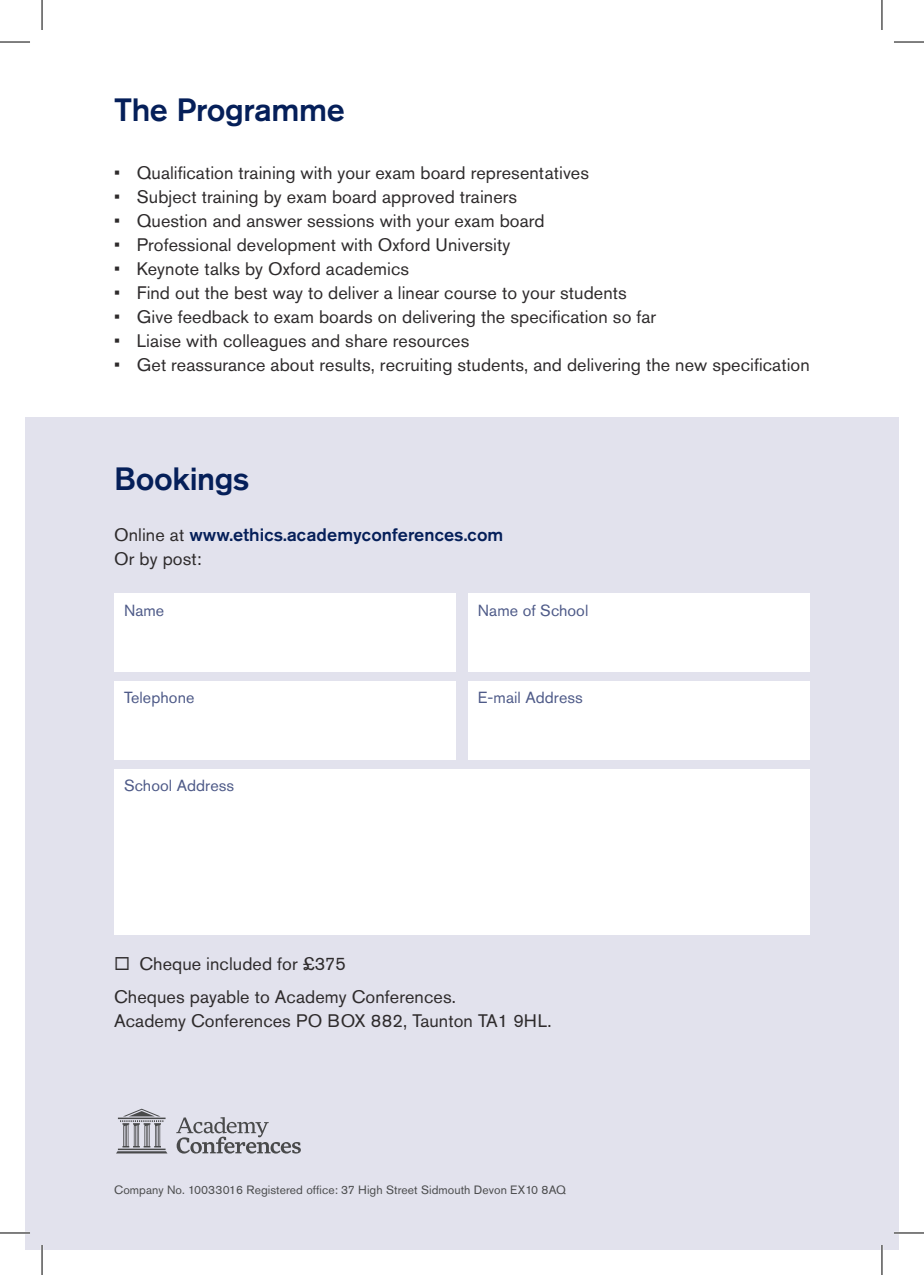
<style>
.page{position:relative;width:924px;height:1275px;background:#fff}
.page>*{position:absolute;margin:0;border:0;box-sizing:border-box;transform-origin:0 0}
.t1{font:500 32px "Akzidenz Grotesk Pro";letter-spacing:-.01em;color:#051f59}
.t2{font:18px/33.6px "Akzidenz Grotesk Pro";letter-spacing:.005em;color:#2e2b2c}
.t3{font:500 18px/24px "Akzidenz Grotesk Pro";letter-spacing:.005em;color:#051f59}
.t4{font:16px "Akzidenz Grotesk Pro";letter-spacing:.005em;color:#4e5a88}
.t5{font:12px "Akzidenz Grotesk Pro";letter-spacing:.005em;color:#4b4c4d}
.s1{font-weight:400;color:#2e2b2c}
</style>
<div class="page">
<div style="left:25px;top:417px;width:873px;height:833px;background:#e2e2ed"></div>
<div style="left:114px;top:594px;width:342px;height:78px;background:#fff"></div>
<div style="left:114px;top:681px;width:342px;height:78px;background:#fff"></div>
<div style="left:114px;top:769px;width:695px;height:165px;background:#fff"></div>
<div style="left:467px;top:594px;width:342px;height:78px;background:#fff"></div>
<div style="left:467px;top:681px;width:342px;height:78px;background:#fff"></div>
<svg style="left:116px;top:1108px;width:51px;height:45px"></svg>
<svg style="left:176px;top:1117px;width:125px;height:36px"></svg>
<hr style="left:0;top:1231px;width:30px;height:3px;background:#fff">
<hr style="left:893px;top:1231px;width:30px;height:3px;background:#fff">
<hr style="left:41px;top:1245px;width:2px;height:30px;background:#fff">
<hr style="left:880px;top:1245px;width:2px;height:30px;background:#fff">
<hr style="left:0;top:42px;width:30px;height:1px;background:#000">
<hr style="left:893px;top:42px;width:30px;height:1px;background:#000">
<hr style="left:0;top:1232px;width:30px;height:1px;background:#000">
<hr style="left:893px;top:1232px;width:30px;height:1px;background:#000">
<hr style="left:42px;top:0;width:1px;height:30px;background:#000">
<hr style="left:42px;top:1245px;width:1px;height:30px;background:#000">
<hr style="left:881px;top:0;width:1px;height:30px;background:#000">
<hr style="left:881px;top:1245px;width:1px;height:30px;background:#000">
<h1 class="t1" style="left:114px;top:89px;width:232px">The Programme</h1>
<p class="t2" style="left:114px;top:156px;width:476px">• Qualification training with your exam board representatives</p>
<p class="t2" style="left:114px;top:180px;width:404px">• Subject training by exam board approved trainers</p>
<p class="t2" style="left:114px;top:204px;width:432px">• Question and answer sessions with your exam board</p>
<p class="t2" style="left:114px;top:228px;width:397px">• Professional development with Oxford University</p>
<p class="t2" style="left:114px;top:252px;width:296px">• Keynote talks by Oxford academics</p>
<p class="t2" style="left:114px;top:276px;width:514px">• Find out the best way to deliver a linear course to your students</p>
<p class="t2" style="left:114px;top:300px;width:543px">• Give feedback to exam boards on delivering the specification so far</p>
<p class="t2" style="left:114px;top:324px;width:356px">• Liaise with colleagues and share resources</p>
<p class="t2" style="left:114px;top:348px;width:697px">• Get reassurance about results, recruiting students, and delivering the new specification</p>
<h1 class="t1" style="left:114px;top:458px;width:137px">Bookings</h1>
<p class="t3" style="left:114px;top:522px;width:390px"><span class="s1">Online at</span> www.ethics.academyconferences.com<br><span class="s1">Or by post:</span></p>
<p class="t4" style="left:124px;top:600px;width:42px">Name</p>
<p class="t4" style="left:124px;top:687px;width:72px">Telephone</p>
<p class="t4" style="left:124px;top:775px;width:112px">School Address</p>
<p class="t4" style="left:477px;top:600px;width:112px">Name of School</p>
<p class="t4" style="left:477px;top:687px;width:106px">E-mail Address</p>
<p class="t2" style="left:114px;top:946px;width:343px">◻ Cheque included for £375<br>Cheques payable to Academy Conferences.</p>
<p class="t2" style="left:114px;top:1004px;width:438px">Academy Conferences PO BOX 882, Taunton TA1 9HL.</p>
<p class="t5" style="left:114px;top:1182px;width:453px">Company No. 10033016 Registered office: 37 High Street Sidmouth Devon EX10 8AQ</p>
</div>
